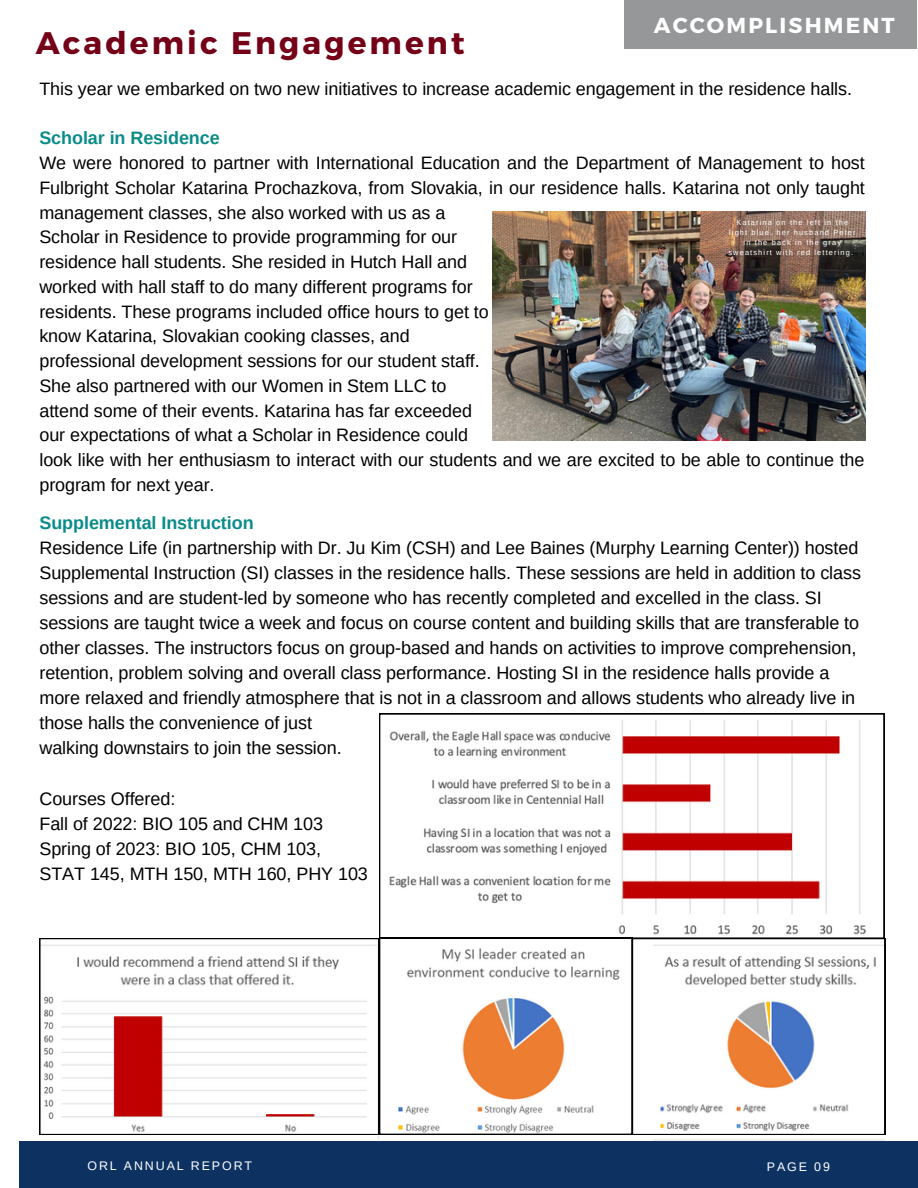
<style>
.page{position:relative;width:918px;height:1188px;background:#fff}
.page>*{position:absolute;margin:0;border:0;box-sizing:border-box;transform-origin:0 0}
.t1{font:700 31.2px "Montserrat";letter-spacing:.1em;color:#740117}
.t2{font:700 21.6px "Montserrat";letter-spacing:.1em;color:#fff}
.t3{font:18px/25px "Arimo";letter-spacing:-.005em;color:#000}
.t4{font:700 18px "Arimo";letter-spacing:-.005em;color:#0a8c89}
.t5{font:12.45px "Arimo";letter-spacing:.15em;color:#fff}
.t6{font:7.5px/9.9px "Arimo";letter-spacing:.15em;color:#fff;text-align:center}
</style>
<div class="page">
<img style="left:493px;top:212px;width:372px;height:229px">
<svg style="left:379px;top:714px;width:505px;height:224px"></svg>
<svg style="left:39px;top:938px;width:340px;height:197px"></svg>
<svg style="left:379px;top:938px;width:253px;height:197px"></svg>
<svg style="left:632px;top:938px;width:253px;height:197px"></svg>
<div style="left:624px;top:0;width:292px;height:49px;background:#969799"></div>
<div style="left:20px;top:1141px;width:898px;height:47px;background:#0d3262"></div>
<p class="t1" style="left:36px;top:23px;width:430px">Academic Engagement</p>
<p class="t2" style="left:654px;top:12px;width:242px">ACCOMPLISHMENT</p>
<p class="t3" style="left:39px;top:76px;width:814px">This year we embarked on two new initiatives to increase academic engagement in the residence halls.</p>
<p class="t4" style="left:39px;top:128px;width:182px">Scholar in Residence</p>
<p class="t3" style="left:39px;top:151px;width:827px;text-align:justify">We were honored to partner with International Education and the Department of Management to host Fulbright Scholar Katarina Prochazkova, from Slovakia, in our residence halls. Katarina not only taught management classes, she also worked with us as a</p>
<p class="t3" style="left:39px;top:225px;width:419px">Scholar in Residence to provide programming for our</p>
<p class="t3" style="left:39px;top:249px;width:429px">residence hall students. She resided in Hutch Hall and</p>
<p class="t3" style="left:39px;top:274px;width:435px">worked with hall staff to do many different programs for</p>
<p class="t3" style="left:39px;top:299px;width:451px">residents. These programs included office hours to get to</p>
<p class="t3" style="left:39px;top:324px;width:372px">know Katarina, Slovakian cooking classes, and</p>
<p class="t3" style="left:39px;top:348px;width:442px">professional development sessions for our student staff.</p>
<p class="t3" style="left:39px;top:373px;width:409px">She also partnered with our Women in Stem LLC to</p>
<p class="t3" style="left:39px;top:398px;width:434px">attend some of their events. Katarina has far exceeded</p>
<p class="t3" style="left:39px;top:423px;width:430px">our expectations of what a Scholar in Residence could</p>
<p class="t3" style="left:39px;top:448px;width:827px">look like with her enthusiasm to interact with our students and we are excited to be able to continue the program for next year.</p>
<p class="t6" style="left:728px;top:218px;width:129px">Katarina on the left in the light blue, her husband Peter in the back in the gray sweatshirt with red lettering.</p>
<p class="t4" style="left:39px;top:513px;width:216px">Supplemental Instruction</p>
<p class="t3" style="left:39px;top:535px;width:823px">Residence Life (in partnership with Dr. Ju Kim (CSH) and Lee Baines (Murphy Learning Center)) hosted Supplemental Instruction (SI) classes in the residence halls. These sessions are held in addition to class sessions and are student-led by someone who has recently completed and excelled in the class. SI sessions are taught twice a week and focus on course content and building skills that are transferable to other classes. The instructors focus on group-based and hands on activities to improve comprehension, retention, problem solving and overall class performance. Hosting SI in the residence halls provide a more relaxed and friendly atmosphere that is not in a classroom and allows students who already live in those halls the convenience of just</p>
<p class="t3" style="left:39px;top:736px;width:304px">walking downstairs to join the session.</p>
<p class="t3" style="left:39px;top:786px;width:137px">Courses Offered:</p>
<p class="t3" style="left:39px;top:811px;width:285px">Fall of 2022: BIO 105 and CHM 103</p>
<p class="t3" style="left:39px;top:836px;width:283px">Spring of 2023: BIO 105, CHM 103,</p>
<p class="t3" style="left:39px;top:861px;width:330px">STAT 145, MTH 150, MTH 160, PHY 103</p>
<p class="t5" style="left:87px;top:1159px;width:166px">ORL ANNUAL REPORT</p>
<p class="t5" style="left:767px;top:1160px;width:65px">PAGE 09</p>
</div>
